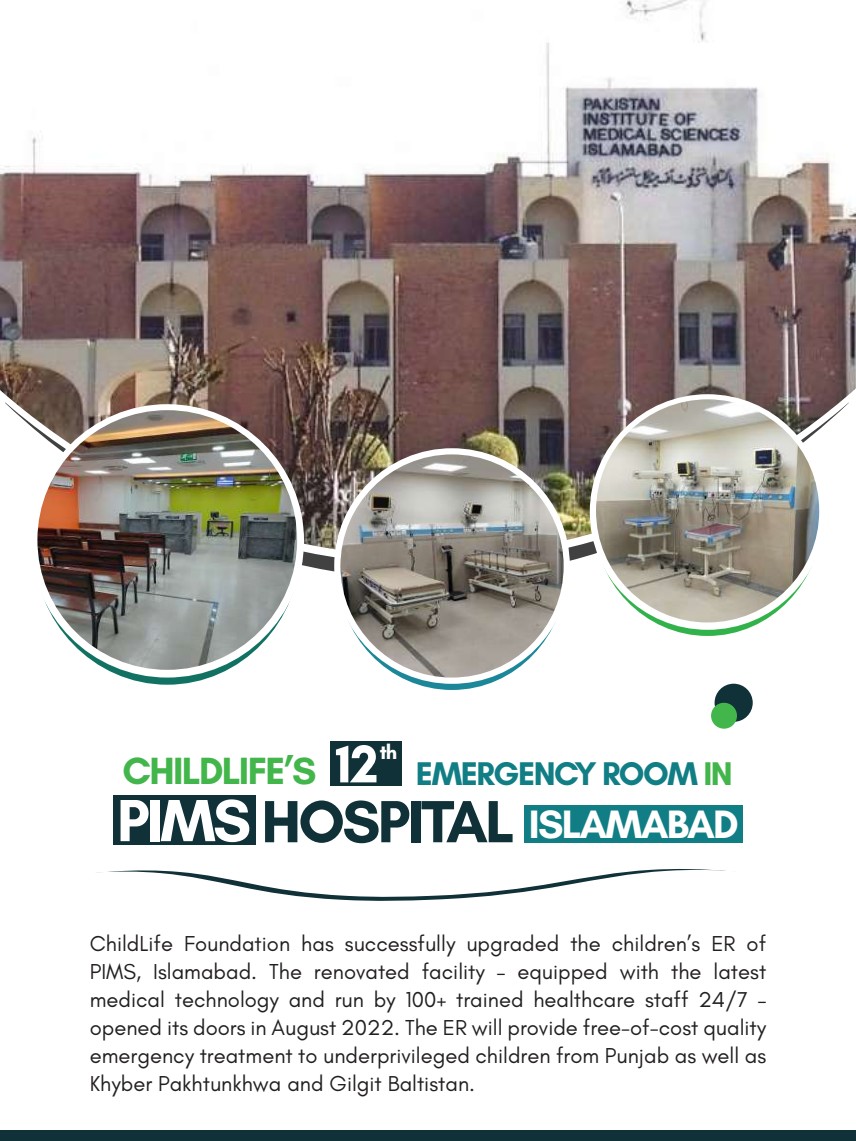
<style>
.page{position:relative;width:856px;height:1141px;background:#fff}
.page>*{position:absolute;margin:0;border:0;box-sizing:border-box;transform-origin:0 0}
.t1{font:700 40.4px "Glacial Indifference";letter-spacing:-.045em;color:#fff}
.t2{font:700 38.6px "Glacial Indifference";letter-spacing:-.045em;color:#43b64b}
.t3{font:700 33.4px "Glacial Indifference";letter-spacing:-.045em;color:#107e84}
.t4{font:22px/28px "Glacial Indifference";color:#231f20;text-align:justify}
.t5{font:700 20.4px "Glacial Indifference";color:#fff}
.s1{font-size:54.2px;color:#fff}
.s2{color:#43b64b}
.s3{font-size:60.6px}
.s4{font-size:60.6px;color:#0f3137}
</style>
<div class="page">
<svg style="left:96px;top:868px;width:630px;height:33px"></svg>
<div style="left:0;top:1130px;width:855px;height:10px;background:#0f3137"></div>
<div style="left:113px;top:795px;width:142px;height:49px;background:#0f3137"></div>
<div style="left:524px;top:805px;width:219px;height:37px;background:#107e84"></div>
<div style="left:330px;top:740px;width:72px;height:45px;background:#0f3137"></div>
<img style="left:0;top:0;width:855px;height:558px">
<div style="left:589px;top:394px;width:236px;height:236px;background:#fff;border-radius:50%"></div>
<div style="left:334px;top:448px;width:235px;height:236px;background:#fff;border-radius:50%"></div>
<div style="left:31px;top:404px;width:273px;height:273px;background:#fff;border-radius:50%"></div>
<img style="left:37px;top:410px;width:260px;height:260px;border-radius:130px">
<img style="left:340px;top:454px;width:223px;height:223px;border-radius:112px">
<img style="left:596px;top:399px;width:223px;height:223px;border-radius:112px">
<div style="left:714px;top:683px;width:38px;height:39px;background:#0f3137;border-radius:50%"></div>
<div style="left:711px;top:702px;width:25px;height:26px;background:#43b64b;border-radius:50%"></div>
<h2 class="t2" style="left:123px;top:746px;width:257px">CHILDLIFE’S <span class="s1">12</span></h2>
<p class="t5" style="left:379px;top:739px;width:19px">th</p>
<h3 class="t3" style="left:416px;top:752px;width:318px">EMERGENCY ROOM <span class="s2">IN</span></h3>
<h1 class="t1" style="left:117px;top:799px;width:623px"><span class="s3">PIMS</span> <span class="s4">HOSPITAL</span> ISLAMABAD</h1>
<p class="t4" style="left:90px;top:929px;width:677px">ChildLife Foundation has successfully upgraded the children’s ER of PIMS, Islamabad. The renovated facility – equipped with the latest medical technology and run by 100+ trained healthcare staff 24/7 – opened its doors in August 2022. The ER will provide free-of-cost quality emergency treatment to underprivileged children from Punjab as well as Khyber Pakhtunkhwa and Gilgit Baltistan.</p>
</div>
